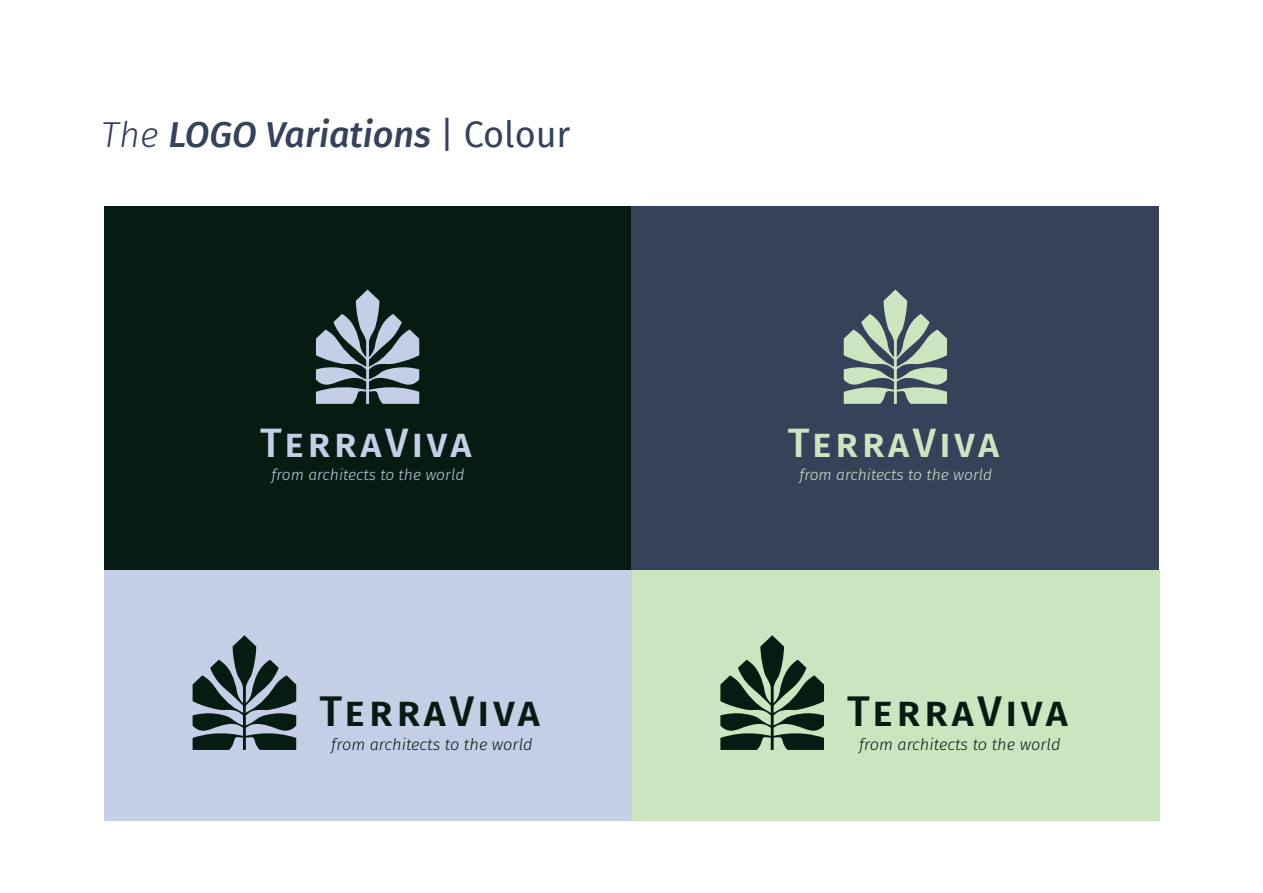
<style>
.page{position:relative;width:1263px;height:893px;background:#fff}
.page>*{position:absolute;margin:0;border:0;box-sizing:border-box;transform-origin:0 0}
.t1{font:500 43.05px "Fira Sans";letter-spacing:.085em;color:#061b12}
.t2{font:500 41.25px "Fira Sans";letter-spacing:.085em;color:#c5cee7}
.t3{font:500 41.25px "Fira Sans";letter-spacing:.085em;color:#cce5c1}
.t4{font:italic 500 36px "Fira Sans";color:#35425a}
.t5{font:italic 300 16.35px "Fira Sans";color:#061b12}
.t6{font:italic 300 15.6px "Fira Sans";color:#c5cee7}
.t7{font:italic 300 15.6px "Fira Sans";color:#cce5c1}
.s1{font-weight:300}
.s2{font-weight:400;font-style:normal}
</style>
<div class="page">
<div style="left:104px;top:206px;width:527px;height:363px;background:#061b12"></div>
<div style="left:631px;top:206px;width:528px;height:363px;background:#35425a"></div>
<div style="left:104px;top:570px;width:528px;height:251px;background:#c5cee7"></div>
<svg style="left:316px;top:290px;width:103px;height:114px"></svg>
<svg style="left:844px;top:290px;width:103px;height:114px"></svg>
<svg style="left:193px;top:635px;width:103px;height:115px"></svg>
<div style="left:632px;top:570px;width:528px;height:251px;background:#cce5c1"></div>
<svg style="left:720px;top:635px;width:104px;height:115px"></svg>
<h3 class="t4" style="left:101px;top:106px;width:471px"><span class="s1">The</span> LOGO Variations <span class="s2">| Colour</span></h3>
<h2 class="t2" style="left:260px;top:410px;width:213px">TERRAVIVA</h2>
<p class="t6" style="left:272px;top:464px;width:194px">from architects to the world</p>
<h1 class="t1" style="left:319px;top:677px;width:222px">TERRAVIVA</h1>
<p class="t5" style="left:331px;top:733px;width:203px">from architects to the world</p>
<h2 class="t3" style="left:788px;top:410px;width:213px">TERRAVIVA</h2>
<p class="t7" style="left:799px;top:464px;width:194px">from architects to the world</p>
<h1 class="t1" style="left:847px;top:677px;width:222px">TERRAVIVA</h1>
<p class="t5" style="left:859px;top:733px;width:203px">from architects to the world</p>
</div>
